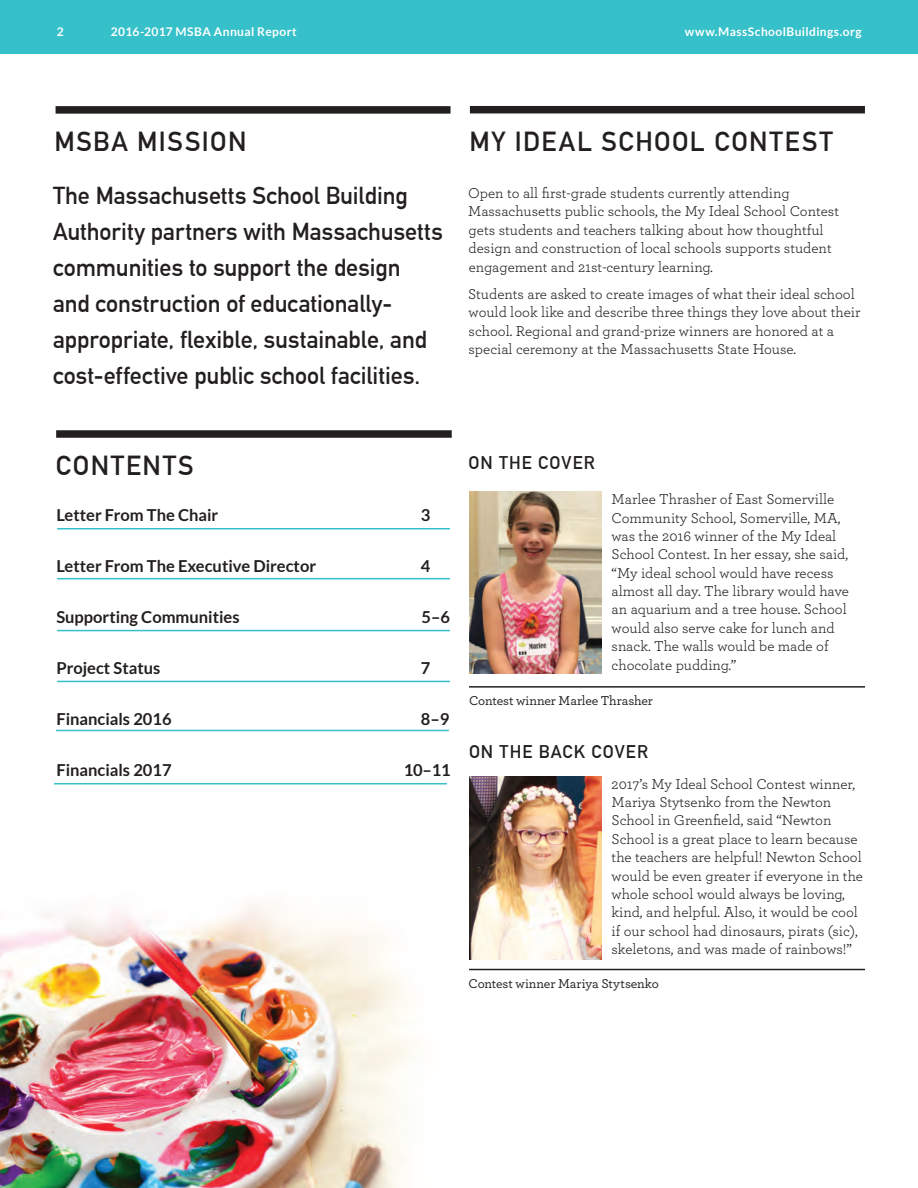
<style>
.page{position:relative;width:918px;height:1188px;background:#fff}
.page>*{position:absolute;margin:0;border:0;box-sizing:border-box;transform-origin:0 0}
.t1{font:700 27px "DIN Alternate";letter-spacing:.06em;color:#231f20}
.t2{font:700 24px/36px "DIN Alternate";color:#231f20}
.t3{font:700 18px "DIN Alternate";letter-spacing:.055em;color:#231f20}
.t4{font:700 16.5px "Lato";color:#231f20}
.t5{font:15px/18.3px "Archer";color:#231f20}
.t6{font:500 13.5px "Archer";letter-spacing:-.005em;color:#231f20}
.t7{font:700 12px "Lato";letter-spacing:.035em;color:#fff}
</style>
<div class="page">
<img style="left:0;top:903px;width:537px;height:285px">
<div style="left:470px;top:106px;width:395px;height:7px;background:#231f20"></div>
<div style="left:56px;top:430px;width:396px;height:8px;background:#231f20"></div>
<hr style="left:57px;top:528px;width:393px;height:2px;background:#35c0ca">
<hr style="left:57px;top:578px;width:393px;height:1px;background:#35c0ca">
<hr style="left:57px;top:630px;width:393px;height:1px;background:#35c0ca">
<hr style="left:57px;top:681px;width:393px;height:1px;background:#35c0ca">
<hr style="left:56px;top:730px;width:393px;height:1px;background:#35c0ca">
<hr style="left:54px;top:783px;width:393px;height:1px;background:#35c0ca">
<div style="left:0;top:0;width:918px;height:53px;background:#35c0ca"></div>
<div style="left:56px;top:106px;width:395px;height:8px;background:#231f20"></div>
<hr style="left:469px;top:969px;width:396px;height:1px;background:#231f20">
<img style="left:469px;top:776px;width:132px;height:183px">
<hr style="left:469px;top:686px;width:396px;height:2px;background:#231f20">
<img style="left:469px;top:492px;width:132px;height:181px">
<p class="t7" style="left:57px;top:25px;width:8px">2</p>
<p class="t7" style="left:111px;top:25px;width:188px">2016-2017 MSBA Annual Report</p>
<p class="t7" style="left:685px;top:25px;width:178px">www.MassSchoolBuildings.org</p>
<h1 class="t1" style="left:55px;top:121px;width:193px">MSBA MISSION</h1>
<h2 class="t2" style="left:53px;top:176px;width:391px">The Massachusetts School Building Authority partners with Massachusetts communities to support the design and construction of educationally&shy;appropriate, flexible, sustainable, and cost-effective public school facilities.</h2>
<h1 class="t1" style="left:469px;top:121px;width:365px">MY IDEAL SCHOOL CONTEST</h1>
<p class="t5" style="left:468px;top:183px;width:373px">Open to all first-grade students currently attending Massachusetts public schools, the My Ideal School Contest gets students and teachers talking about how thoughtful design and construction of local schools supports student engagement and 21st-century learning.</p>
<p class="t5" style="left:468px;top:284px;width:394px">Students are asked to create images of what their ideal school would look like and describe three things they love about their school. Regional and grand-prize winners are honored at a special ceremony at the Massachusetts State House.</p>
<h1 class="t1" style="left:56px;top:445px;width:139px">CONTENTS</h1>
<p class="t4" style="left:56px;top:505px;width:163px">Letter From The Chair</p>
<p class="t4" style="left:56px;top:556px;width:261px">Letter From The Executive Director</p>
<p class="t4" style="left:56px;top:607px;width:185px">Supporting Communities</p>
<p class="t4" style="left:56px;top:658px;width:105px">Project Status</p>
<p class="t4" style="left:56px;top:709px;width:117px">Financials 2016</p>
<p class="t4" style="left:56px;top:760px;width:117px">Financials 2017</p>
<p class="t4" style="left:421px;top:505px;width:11px">3</p>
<p class="t4" style="left:421px;top:556px;width:11px">4</p>
<p class="t4" style="left:422px;top:607px;width:30px">5–6</p>
<p class="t4" style="left:421px;top:658px;width:11px">7</p>
<p class="t4" style="left:421px;top:709px;width:30px">8–9</p>
<p class="t4" style="left:404px;top:760px;width:48px">10–11</p>
<p class="t3" style="left:469px;top:449px;width:128px">ON THE COVER</p>
<p class="t5" style="left:612px;top:489px;width:239px">Marlee Thrasher of East Somerville Community School, Somerville, MA, was the 2016 winner of the My Ideal School Contest. In her essay, she said, “My ideal school would have recess almost all day. The library would have an aquarium and a tree house. School would also serve cake for lunch and snack. The walls would be made of chocolate pudding.”</p>
<p class="t6" style="left:469px;top:691px;width:185px">Contest winner Marlee Thrasher</p>
<p class="t3" style="left:469px;top:738px;width:180px">ON THE BACK COVER</p>
<p class="t5" style="left:612px;top:774px;width:253px">2017’s My Ideal School Contest winner, Mariya Stytsenko from the Newton School in Greenfield, said “Newton School is a great place to learn because the teachers are helpful! Newton School would be even greater if everyone in the whole school would always be loving, kind, and helpful. Also, it would be cool if our school had dinosaurs, pirats (sic), skeletons, and was made of rainbows!”</p>
<p class="t6" style="left:469px;top:974px;width:192px">Contest winner Mariya Stytsenko</p>
</div>
